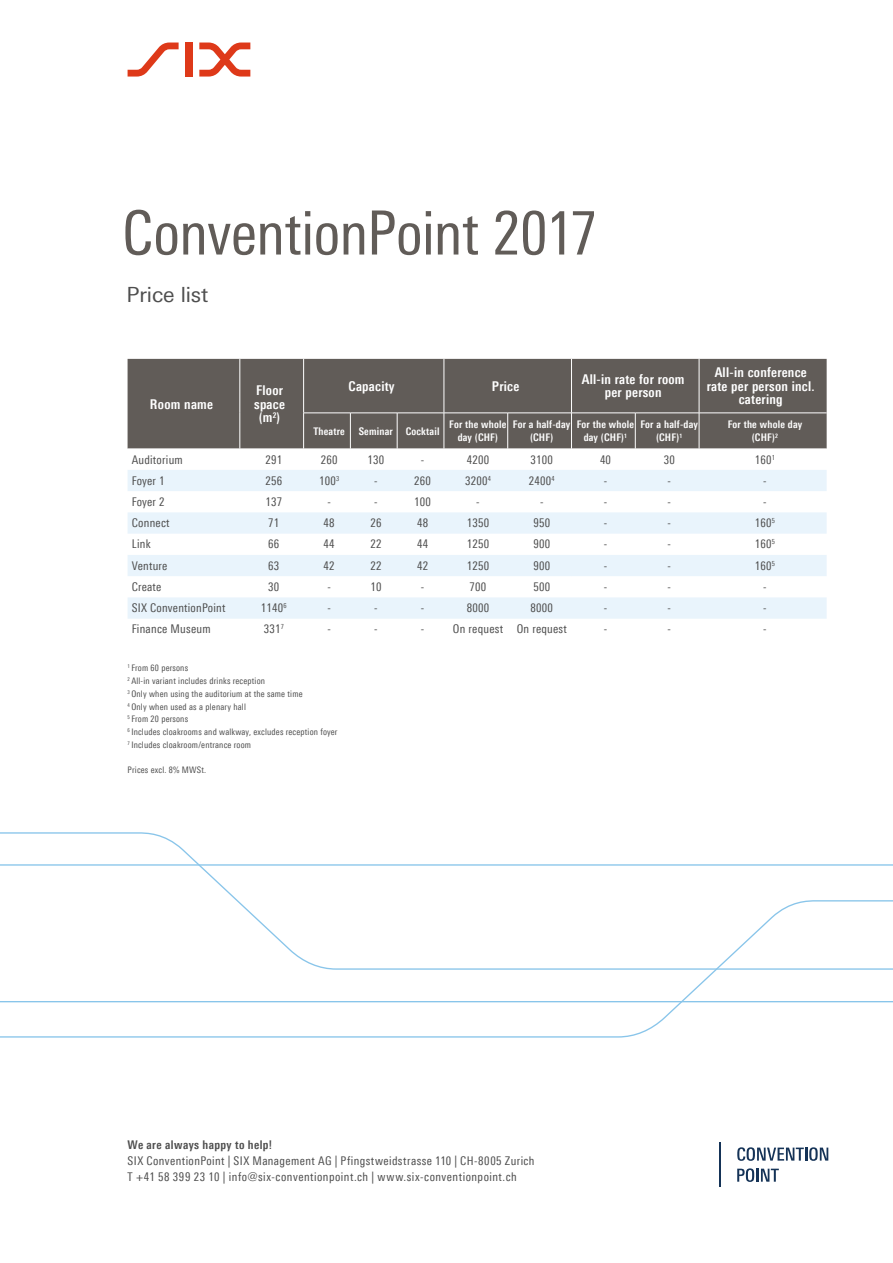
<style>
.page{position:relative;width:893px;height:1263px;background:#fff}
.page>*{position:absolute;margin:0;border:0;box-sizing:border-box;transform-origin:0 0}
.t1{font:60.9px "Linotype Univers 420 Cn";letter-spacing:-.015em;color:#615c58}
.t2{font:21px "Linotype Univers 430";letter-spacing:-.005em;color:#4e4e4e}
.t3{font:700 13.5px/13.5px "Linotype Univers 620 Cn";letter-spacing:.02em;color:#fff;text-align:center}
.t4{font:12px "Linotype Univers 420 Cn";letter-spacing:.02em;color:#4e4e4e}
.t5{font:12px/15.8px "Linotype Univers 420 Cn";letter-spacing:.04em;color:#4e4e4e}
.t6{font:700 12px "Linotype Univers 620 Cn";letter-spacing:.035em;color:#4e4e4e}
.t7{font:700 10.5px/13.5px "Linotype Univers 620 Cn";letter-spacing:.02em;color:#fff;text-align:center}
.t8{font:9px/12.8px "Linotype Univers 420 Cn";letter-spacing:.02em;color:#4e4e4e}
</style>
<div class="page">
<svg style="left:0;top:970px;width:893px;height:68px"></svg>
<svg style="left:0;top:832px;width:893px;height:138px"></svg>
<hr style="left:0;top:1001px;width:893px;height:1px;background:#89c5ea">
<svg style="left:128px;top:43px;width:51px;height:34px"></svg>
<div style="left:185px;top:43px;width:8px;height:34px;background:#de3919"></div>
<svg style="left:199px;top:43px;width:51px;height:34px"></svg>
<hr style="left:719px;top:1142px;width:2px;height:45px;background:#153357">
<svg style="left:737px;top:1168px;width:42px;height:14px"></svg>
<svg style="left:737px;top:1147px;width:91px;height:14px"></svg>
<div style="left:128px;top:359px;width:699px;height:90px;background:#615c58"></div>
<svg style="left:128px;top:470px;width:699px;height:149px;fill:#e9f4fc"></svg>
<hr style="left:240px;top:359px;width:1px;height:54px;background:#fff">
<hr style="left:240px;top:413px;width:1px;height:36px;background:#fff">
<hr style="left:303px;top:359px;width:1px;height:54px;background:#fff">
<hr style="left:444px;top:359px;width:1px;height:54px;background:#fff">
<hr style="left:571px;top:359px;width:1px;height:54px;background:#fff">
<hr style="left:699px;top:359px;width:1px;height:54px;background:#fff">
<hr style="left:303px;top:413px;width:1px;height:36px;background:#fff">
<hr style="left:350px;top:413px;width:1px;height:36px;background:#fff">
<hr style="left:397px;top:413px;width:1px;height:36px;background:#fff">
<hr style="left:444px;top:413px;width:1px;height:36px;background:#fff">
<hr style="left:507px;top:413px;width:1px;height:36px;background:#fff">
<hr style="left:571px;top:413px;width:1px;height:36px;background:#fff">
<hr style="left:635px;top:413px;width:1px;height:36px;background:#fff">
<hr style="left:699px;top:413px;width:1px;height:36px;background:#fff">
<hr style="left:303px;top:413px;width:47px;height:1px;background:#fff">
<hr style="left:350px;top:413px;width:47px;height:1px;background:#fff">
<hr style="left:397px;top:413px;width:47px;height:1px;background:#fff">
<hr style="left:444px;top:413px;width:64px;height:1px;background:#fff">
<hr style="left:508px;top:413px;width:63px;height:1px;background:#fff">
<hr style="left:571px;top:413px;width:64px;height:1px;background:#fff">
<hr style="left:635px;top:413px;width:64px;height:1px;background:#fff">
<hr style="left:699px;top:413px;width:128px;height:1px;background:#fff">
<h1 class="t1" style="left:122px;top:197px;width:477px">ConventionPoint 2017</h1>
<h2 class="t2" style="left:127px;top:283px;width:83px">Price list</h2>
<p class="t3" style="left:150px;top:397px;width:65px">Room name</p>
<p class="t3" style="left:254px;top:383px;width:32px">Floor space (m<sup>2</sup>)</p>
<p class="t3" style="left:349px;top:379px;width:48px">Capacity</p>
<p class="t3" style="left:492px;top:379px;width:29px">Price</p>
<p class="t3" style="left:582px;top:372px;width:104px">All-in rate for room per person</p>
<p class="t3" style="left:707px;top:365px;width:109px">All-in conference rate per person incl. catering</p>
<p class="t7" style="left:313px;top:424px;width:33px">Theatre</p>
<p class="t7" style="left:359px;top:424px;width:82px">Seminar Cocktail</p>
<p class="t7" style="left:449px;top:417px;width:59px">For the whole day (CHF)</p>
<p class="t7" style="left:513px;top:417px;width:59px">For a half-day (CHF)</p>
<p class="t7" style="left:577px;top:417px;width:59px">For the whole day (CHF)<sup>1</sup></p>
<p class="t7" style="left:640px;top:417px;width:59px">For a half-day (CHF)<sup>1</sup></p>
<p class="t7" style="left:728px;top:417px;width:76px">For the whole day (CHF)<sup>2</sup></p>
<p class="t4" style="left:132px;top:452px;width:53px">Auditorium</p>
<p class="t4" style="left:265px;top:452px;width:18px">291</p>
<p class="t4" style="left:321px;top:452px;width:18px">260</p>
<p class="t4" style="left:368px;top:452px;width:18px">130</p>
<p class="t4" style="left:421px;top:452px;width:5px">-</p>
<p class="t4" style="left:467px;top:452px;width:24px">4200</p>
<p class="t4" style="left:530px;top:452px;width:24px">3100</p>
<p class="t4" style="left:600px;top:452px;width:13px">40</p>
<p class="t4" style="left:664px;top:452px;width:13px">30</p>
<p class="t4" style="left:755px;top:452px;width:22px">160<sup>1</sup></p>
<p class="t4" style="left:132px;top:474px;width:34px">Foyer 1</p>
<p class="t4" style="left:265px;top:474px;width:18px">256</p>
<p class="t4" style="left:319px;top:474px;width:22px">100<sup>3</sup></p>
<p class="t4" style="left:374px;top:474px;width:5px">-</p>
<p class="t4" style="left:414px;top:474px;width:18px">260</p>
<p class="t4" style="left:465px;top:474px;width:27px">3200<sup>4</sup></p>
<p class="t4" style="left:529px;top:474px;width:27px">2400<sup>4</sup></p>
<p class="t4" style="left:604px;top:474px;width:5px">-</p>
<p class="t4" style="left:668px;top:474px;width:5px">-</p>
<p class="t4" style="left:763px;top:474px;width:5px">-</p>
<p class="t4" style="left:132px;top:494px;width:34px">Foyer 2</p>
<p class="t4" style="left:265px;top:494px;width:18px">137</p>
<p class="t4" style="left:327px;top:494px;width:5px">-</p>
<p class="t4" style="left:374px;top:494px;width:5px">-</p>
<p class="t4" style="left:414px;top:494px;width:18px">100</p>
<p class="t4" style="left:476px;top:494px;width:5px">-</p>
<p class="t4" style="left:540px;top:494px;width:5px">-</p>
<p class="t4" style="left:604px;top:494px;width:5px">-</p>
<p class="t4" style="left:668px;top:494px;width:5px">-</p>
<p class="t4" style="left:763px;top:494px;width:5px">-</p>
<p class="t4" style="left:132px;top:516px;width:39px">Connect</p>
<p class="t4" style="left:268px;top:516px;width:13px">71</p>
<p class="t4" style="left:324px;top:516px;width:13px">48</p>
<p class="t4" style="left:370px;top:516px;width:13px">26</p>
<p class="t4" style="left:417px;top:516px;width:13px">48</p>
<p class="t4" style="left:467px;top:516px;width:24px">1350</p>
<p class="t4" style="left:533px;top:516px;width:18px">950</p>
<p class="t4" style="left:604px;top:516px;width:5px">-</p>
<p class="t4" style="left:668px;top:516px;width:5px">-</p>
<p class="t4" style="left:755px;top:516px;width:22px">160<sup>5</sup></p>
<p class="t4" style="left:132px;top:537px;width:20px">Link</p>
<p class="t4" style="left:268px;top:537px;width:13px">66</p>
<p class="t4" style="left:324px;top:537px;width:13px">44</p>
<p class="t4" style="left:370px;top:537px;width:13px">22</p>
<p class="t4" style="left:417px;top:537px;width:13px">44</p>
<p class="t4" style="left:467px;top:537px;width:24px">1250</p>
<p class="t4" style="left:533px;top:537px;width:18px">900</p>
<p class="t4" style="left:604px;top:537px;width:5px">-</p>
<p class="t4" style="left:668px;top:537px;width:5px">-</p>
<p class="t4" style="left:755px;top:537px;width:22px">160<sup>5</sup></p>
<p class="t4" style="left:132px;top:559px;width:37px">Venture</p>
<p class="t4" style="left:268px;top:559px;width:13px">63</p>
<p class="t4" style="left:324px;top:559px;width:13px">42</p>
<p class="t4" style="left:370px;top:559px;width:13px">22</p>
<p class="t4" style="left:417px;top:559px;width:13px">42</p>
<p class="t4" style="left:467px;top:559px;width:24px">1250</p>
<p class="t4" style="left:533px;top:559px;width:18px">900</p>
<p class="t4" style="left:604px;top:559px;width:5px">-</p>
<p class="t4" style="left:668px;top:559px;width:5px">-</p>
<p class="t4" style="left:755px;top:559px;width:22px">160<sup>5</sup></p>
<p class="t4" style="left:132px;top:579px;width:31px">Create</p>
<p class="t4" style="left:268px;top:579px;width:13px">30</p>
<p class="t4" style="left:327px;top:579px;width:5px">-</p>
<p class="t4" style="left:370px;top:579px;width:13px">10</p>
<p class="t4" style="left:421px;top:579px;width:5px">-</p>
<p class="t4" style="left:470px;top:579px;width:18px">700</p>
<p class="t4" style="left:533px;top:579px;width:18px">500</p>
<p class="t4" style="left:604px;top:579px;width:5px">-</p>
<p class="t4" style="left:668px;top:579px;width:5px">-</p>
<p class="t4" style="left:763px;top:579px;width:5px">-</p>
<p class="t4" style="left:132px;top:601px;width:95px">SIX ConventionPoint</p>
<p class="t4" style="left:261px;top:601px;width:27px">1140<sup>6</sup></p>
<p class="t4" style="left:327px;top:601px;width:5px">-</p>
<p class="t4" style="left:374px;top:601px;width:5px">-</p>
<p class="t4" style="left:421px;top:601px;width:5px">-</p>
<p class="t4" style="left:467px;top:601px;width:24px">8000</p>
<p class="t4" style="left:530px;top:601px;width:24px">8000</p>
<p class="t4" style="left:604px;top:601px;width:5px">-</p>
<p class="t4" style="left:668px;top:601px;width:5px">-</p>
<p class="t4" style="left:763px;top:601px;width:5px">-</p>
<p class="t4" style="left:132px;top:622px;width:80px">Finance Museum</p>
<p class="t4" style="left:264px;top:622px;width:22px">331<sup>7</sup></p>
<p class="t4" style="left:327px;top:622px;width:5px">-</p>
<p class="t4" style="left:374px;top:622px;width:5px">-</p>
<p class="t4" style="left:421px;top:622px;width:147px">- On request On request</p>
<p class="t4" style="left:604px;top:622px;width:5px">-</p>
<p class="t4" style="left:668px;top:622px;width:5px">-</p>
<p class="t4" style="left:763px;top:622px;width:5px">-</p>
<p class="t8" style="left:128px;top:662px;width:212px"><sup>1</sup> From 60 persons<br><sup>2</sup> All-in variant includes drinks reception<br><sup>3</sup> Only when using the auditorium at the same time<br><sup>4</sup> Only when used as a plenary hall<br><sup>5</sup> From 20 persons<br><sup>6</sup> Includes cloakrooms and walkway, excludes reception foyer <sup>7</sup> Includes cloakroom/entrance room</p>
<p class="t8" style="left:128px;top:764px;width:80px">Prices excl. 8% MWSt.</p>
<p class="t6" style="left:128px;top:1138px;width:146px">We are always happy to help!</p>
<p class="t5" style="left:128px;top:1153px;width:409px">SIX ConventionPoint | SIX Management AG | Pfingstweidstrasse 110 | CH-8005 Zurich<br>T +41 58 399 23 10 | info@six-conventionpoint.ch | www.six-conventionpoint.ch</p>
</div>
